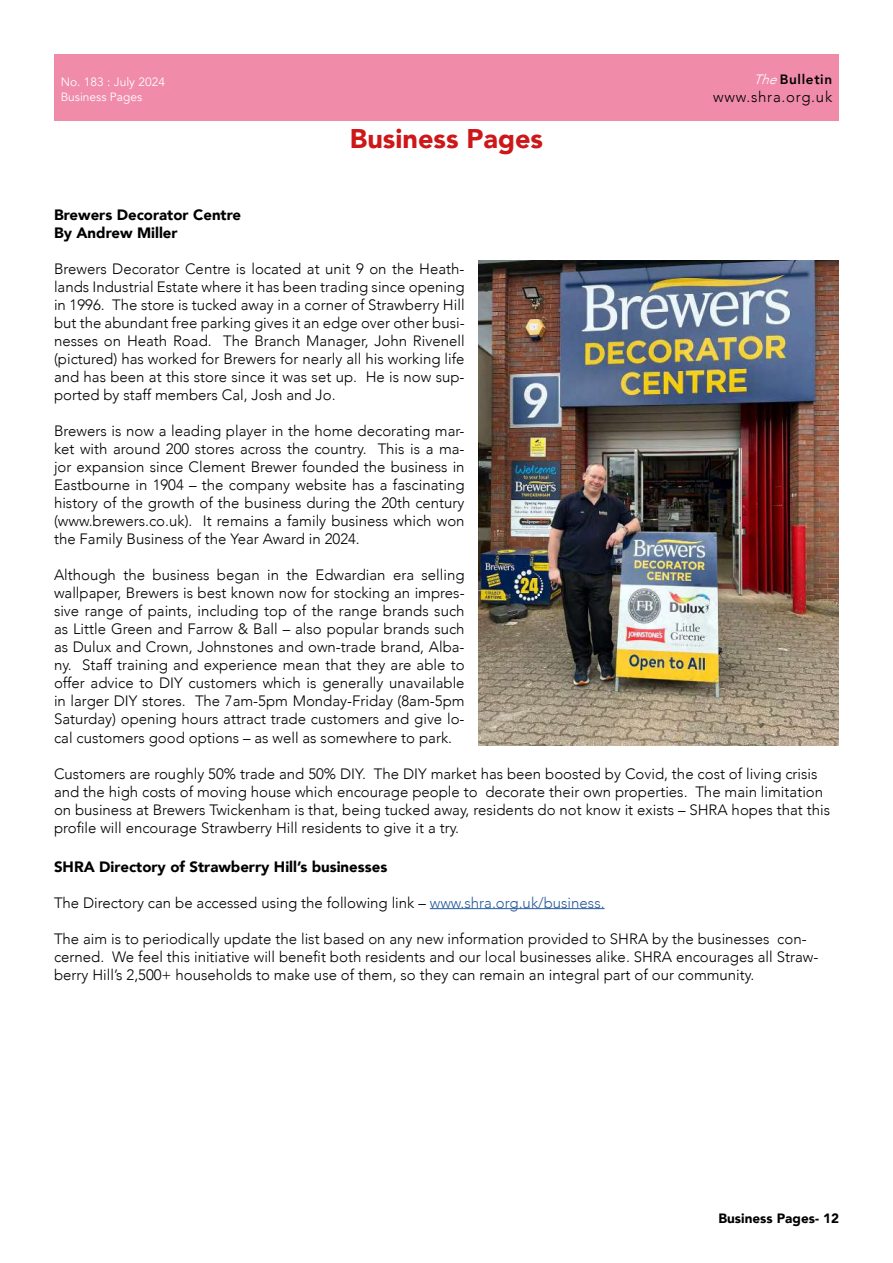
<style>
.page{position:relative;width:893px;height:1263px;background:#fff}
.page>*{position:absolute;margin:0;border:0;box-sizing:border-box;transform-origin:0 0}
.t1{font:900 27px "Avenir";color:#cd1719}
.t2{font:300 15px/18px "Avenir";color:#000;text-align:justify}
.t3{font:900 15px/18px "Avenir";color:#000}
.t4{font:300 15px "Avenir";letter-spacing:.05em;color:#000}
.t5{font:900 13.5px "Avenir";color:#000}
.t6{font:800 13.5px "Avenir";letter-spacing:.05em;color:#000}
.t7{font:12px/14.4px "Avenir";color:#fff}
.s1{font-weight:300;font-style:italic;color:#fff}
.s2{color:#275b9b}
</style>
<div class="page">
<div style="left:54px;top:54px;width:785px;height:67px;background:#f08baa"></div>
<hr style="left:430px;top:908px;width:175px;height:1px;background:#275b9b">
<img style="left:478px;top:260px;width:361px;height:485px">
<p class="t7" style="left:61px;top:75px;width:106px">No. 183 : July 2024<br>Business Pages</p>
<h1 class="t1" style="left:350px;top:115px;width:195px">Business Pages</h1>
<p class="t6" style="left:753px;top:69px;width:80px"><span class="s1">The</span>Bulletin</p>
<p class="t4" style="left:713px;top:88px;width:120px">www.shra.org.uk</p>
<p class="t3" style="left:54px;top:206px;width:189px">Brewers Decorator Centre<br>By Andrew Miller</p>
<p class="t2" style="left:54px;top:260px;width:412px">Brewers Decorator Centre is located at unit 9 on the Heath&shy;lands Industrial Estate where it has been trading since opening in 1996. The store is tucked away in a corner of Strawberry Hill but the abundant free parking gives it an edge over other busi&shy;nesses on Heath Road. The Branch Manager, John Rivenell (pictured) has worked for Brewers for nearly all his working life and has been at this store since it was set up. He is now sup&shy;ported by staff members Cal, Josh and Jo.</p>
<p class="t2" style="left:54px;top:422px;width:412px">Brewers is now a leading player in the home decorating mar&shy;ket with around 200 stores across the country. This is a ma&shy;jor expansion since Clement Brewer founded the business in Eastbourne in 1904 – the company website has a fascinating history of the growth of the business during the 20th century (www.brewers.co.uk). It remains a family business which won the Family Business of the Year Award in 2024.</p>
<p class="t2" style="left:54px;top:566px;width:412px">Although the business began in the Edwardian era selling wallpaper, Brewers is best known now for stocking an impres&shy;sive range of paints, including top of the range brands such as Little Green and Farrow &amp; Ball – also popular brands such as Dulux and Crown, Johnstones and own-trade brand, Alba&shy;ny. Staff training and experience mean that they are able to offer advice to DIY customers which is generally unavailable in larger DIY stores. The 7am-5pm Monday-Friday (8am-5pm Saturday) opening hours attract trade customers and give lo&shy;cal customers good options – as well as somewhere to park.</p>
<p class="t2" style="left:54px;top:764px;width:778px;text-align:left">Customers are roughly 50% trade and 50% DIY. The DIY market has been boosted by Covid, the cost of living crisis and the high costs of moving house which encourage people to decorate their own properties. The main limitation on business at Brewers Twickenham is that, being tucked away, residents do not know it exists – SHRA hopes that this profile will encourage Strawberry Hill residents to give it a try.</p>
<p class="t3" style="left:54px;top:857px;width:335px">SHRA Directory of Strawberry Hill’s businesses</p>
<p class="t2" style="left:54px;top:893px;width:552px">The Directory can be accessed using the following link – <span class="s2">www.shra.org.uk/business.</span></p>
<p class="t2" style="left:54px;top:929px;width:766px;text-align:left">The aim is to periodically update the list based on any new information provided to SHRA by the businesses con&shy;cerned. We feel this initiative will benefit both residents and our local businesses alike. SHRA encourages all Straw&shy;berry Hill’s 2,500+ households to make use of them, so they can remain an integral part of our community.</p>
<p class="t5" style="left:718px;top:1207px;width:122px">Business Pages- 12</p>
</div>
